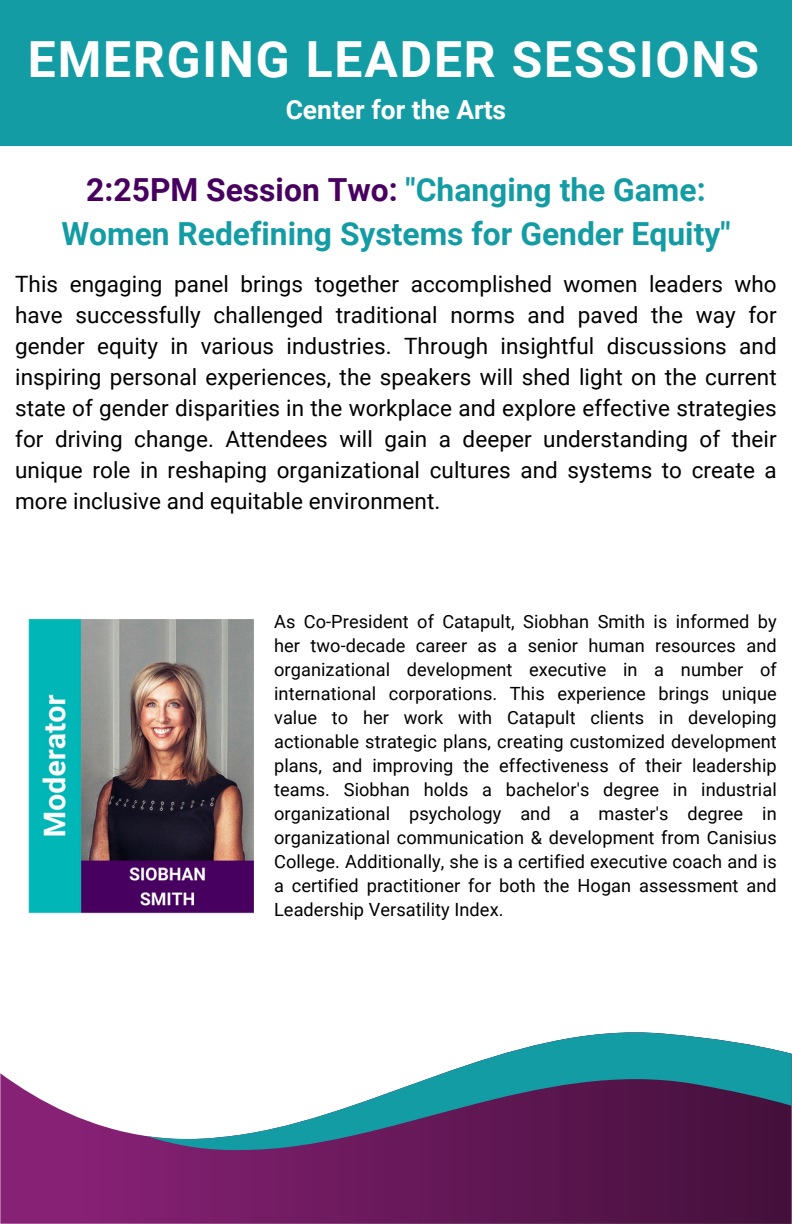
<style>
.page{position:relative;width:792px;height:1224px;background:#fff}
.page>*{position:absolute;margin:0;border:0;box-sizing:border-box;transform-origin:0 0}
.t1{font:700 49.8px "Roboto";letter-spacing:.035em;color:#fff}
.t2{font:700 31.8px/43.6px "Roboto";color:#139ca4;text-align:center}
.t3{font:700 26.4px "Roboto";color:#fff}
.t4{font:22.4px/31px "Roboto";letter-spacing:.005em;color:#000;text-align:justify}
.t5{font:18.2px/24px "Roboto";letter-spacing:.005em;color:#000;text-align:justify}
.s1{color:#480060}
</style>
<div class="page">
<div style="left:0;top:0;width:792px;height:146px;background:#139ca4"></div>
<img style="left:29px;top:619px;width:225px;height:295px">
<svg style="left:0;top:1073px;width:80px;height:151px;fill:#872175"></svg>
<svg style="left:80px;top:1118px;width:712px;height:106px;background:#671c5a"></svg>
<svg style="left:147px;top:1032px;width:645px;height:118px"></svg>
<p class="t1" style="left:28px;top:31px;width:733px">EMERGING LEADER SESSIONS</p>
<p class="t3" style="left:286px;top:95px;width:222px">Center for the Arts</p>
<p class="t2" style="left:61px;top:169px;width:671px"><span class="s1">2:25PM Session Two:</span> "Changing the Game:<br>Women Redefining Systems for Gender Equity"</p>
<p class="t4" style="left:15px;top:269px;width:763px">This engaging panel brings together accomplished women leaders who have successfully challenged traditional norms and paved the way for gender equity in various industries. Through insightful discussions and inspiring personal experiences, the speakers will shed light on the current state of gender disparities in the workplace and explore effective strategies for driving change. Attendees will gain a deeper understanding of their unique role in reshaping organizational cultures and systems to create a more inclusive and equitable environment.</p>
<p class="t5" style="left:274px;top:610px;width:504px">As Co-President of Catapult, Siobhan Smith is informed by her two-decade career as a senior human resources and organizational development executive in a number of international corporations. This experience brings unique value to her work with Catapult clients in developing actionable strategic plans, creating customized development plans, and improving the effectiveness of their leadership teams. Siobhan holds a bachelor's degree in industrial organizational psychology and a master's degree in organizational communication &amp; development from Canisius College. Additionally, she is a certified executive coach and is a certified practitioner for both the Hogan assessment and Leadership Versatility Index.</p>
</div>
